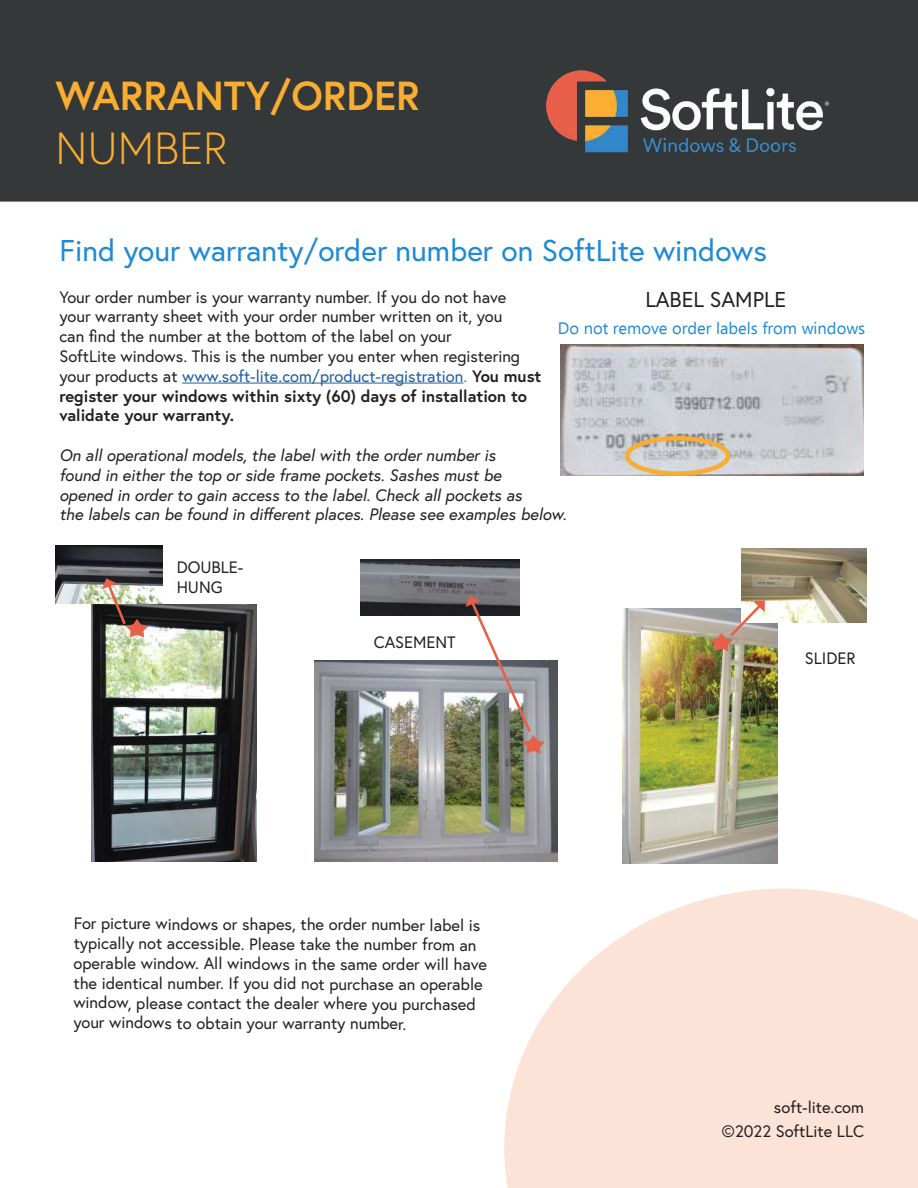
<style>
.page{position:relative;width:918px;height:1188px;background:#fff}
.page>*{position:absolute;margin:0;border:0;box-sizing:border-box;transform-origin:0 0}
.t1{font:300 45px "Europa";color:#f9ad31}
.t2{font:700 40.5px "Europa";color:#f9ad31}
.t3{font:30px "Europa";color:#1c89d9}
.t4{font:21.45px "Europa";color:#221f1f}
.t5{font:16.5px/19.8px "Europa";letter-spacing:-.005em;color:#221f1f}
.t6{font:italic 16.5px/19.8px "Europa";color:#221f1f}
.t7{font:16.5px "Ebrima";color:#1c89d9}
.s1{color:#1f5d9e}
.s2{color:#1c89d9}
.s3{font-weight:700}
</style>
<div class="page">
<svg style="left:504px;top:889px;width:414px;height:299px;background:#fbe6dd"></svg>
<div style="left:0;top:0;width:918px;height:202px;background:#353838"></div>
<img style="left:505px;top:28px;width:359px;height:165px">
<hr style="left:182px;top:383px;width:281px;height:1px;background:#1f5d9e">
<img style="left:560px;top:345px;width:304px;height:131px">
<div style="left:625px;top:436px;width:105px;height:40px;border:5px solid #f9ad31;border-radius:50%"></div>
<img style="left:91px;top:604px;width:165px;height:258px">
<img style="left:622px;top:609px;width:155px;height:254px">
<img style="left:741px;top:548px;width:126px;height:74px">
<img style="left:55px;top:546px;width:108px;height:57px">
<svg style="left:102px;top:578px;width:47px;height:60px;background:#8c7e72"></svg>
<svg style="left:710px;top:601px;width:55px;height:50px"></svg>
<img style="left:314px;top:661px;width:243px;height:201px">
<img style="left:360px;top:559px;width:159px;height:57px">
<svg style="left:466px;top:596px;width:79px;height:158px"></svg>
<h2 class="t2" style="left:56px;top:78px;width:366px">WARRANTY/ORDER</h2>
<h1 class="t1" style="left:56px;top:122px;width:173px">NUMBER</h1>
<h3 class="t3" style="left:59px;top:237px;width:709px">Find your warranty/order number on SoftLite windows</h3>
<p class="t5" style="left:59px;top:288px;width:484px">Your order number is your warranty number. If you do not have your warranty sheet with your order number written on it, you<br>can find the number at the bottom of the label on your<br>SoftLite windows. This is the number you enter when registering your products at <span class="s1">www.soft-lite.com/product-registration</span><span class="s2">.</span> <span class="s3">You must register your windows within sixty (60) days of installation to validate your warranty.</span></p>
<p class="t6" style="left:59px;top:447px;width:509px">On all operational models, the label with the order number is<br>found in either the top or side frame pockets. Sashes must be<br>opened in order to gain access to the label. Check all pockets as<br>the labels can be found in different places. Please see examples below.</p>
<h3 class="t4" style="left:645px;top:290px;width:142px">LABEL SAMPLE</h3>
<p class="t7" style="left:558px;top:319px;width:309px">Do not remove order labels from windows</p>
<p class="t5" style="left:177px;top:559px;width:68px">DOUBLE-<br>HUNG</p>
<p class="t5" style="left:374px;top:633px;width:83px">CASEMENT</p>
<p class="t5" style="left:73px;top:916px;width:415px">For picture windows or shapes, the order number label is typically not accessible. Please take the number from an operable window. All windows in the same order will have the identical number. If you did not purchase an operable window, please contact the dealer where you purchased your windows to obtain your warranty number.</p>
<p class="t5" style="left:805px;top:649px;width:52px">SLIDER</p>
<p class="t5" style="left:722px;top:1096px;width:144px;line-height:24px;text-align:right">soft-lite.com ©2022 SoftLite LLC</p>
</div>
